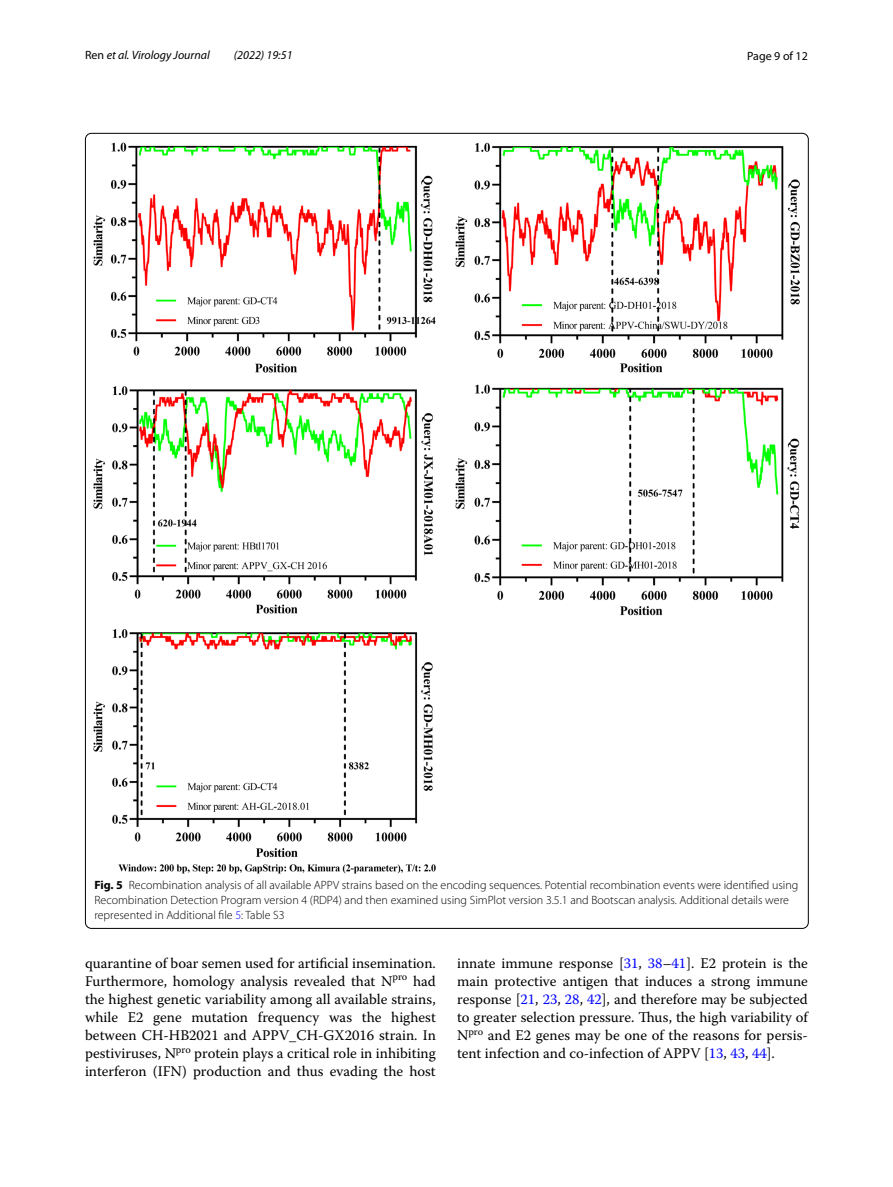
<style>
.page{position:relative;width:893px;height:1187px;background:#fff}
.page>*{position:absolute;margin:0;border:0;box-sizing:border-box;transform-origin:0 0}
.t1{font:14.7px/18px "Warnock Pro";color:#000;text-align:justify}
.t2{font:300 12px/15px "Myriad Pro";color:#000}
.t3{font:italic 12px "Myriad Pro";color:#000}
.t4{font:12px "Myriad Pro";color:#000}
.s1{font-style:normal}
.s2{font-weight:700}
.s3{color:#00f}
</style>
<div class="page">
<img style="left:94px;top:142px;width:706px;height:731px">
<p class="t3" style="left:85px;top:48px;width:126px"><span class="s1">Ren</span> et al. Virology Journal</p>
<p class="t3" style="left:234px;top:48px;width:60px">(2022) 19:51</p>
<p class="t4" style="left:747px;top:48px;width:62px">Page 9 of 12</p>
<p class="t2" style="left:94px;top:877px;width:705px"><span class="s2">Fig. 5</span> Recombination analysis of all available APPV strains based on the encoding sequences. Potential recombination events were identified using<br>Recombination Detection Program version 4 (RDP4) and then examined using SimPlot version 3.5.1 and Bootscan analysis. Additional details were represented in Additional file <span class="s3">5</span>: Table S3</p>
<p class="t1" style="left:85px;top:954px;width:352px">quarantine of boar semen used for artificial insemination.<br>Furthermore, homology analysis revealed that N<sup>pro</sup> had the highest genetic variability among all available strains, while E2 gene mutation frequency was the highest between CH-HB2021 and APPV_CH-GX2016 strain. In pestiviruses, N<sup>pro</sup> protein plays a critical role in inhibiting interferon (IFN) production and thus evading the host</p>
<p class="t1" style="left:457px;top:954px;width:352px">innate immune response [<span class="s3">31</span>, <span class="s3">38</span>–<span class="s3">41</span>]. E2 protein is the main protective antigen that induces a strong immune response [<span class="s3">21</span>, <span class="s3">23</span>, <span class="s3">28</span>, <span class="s3">42</span>], and therefore may be subjected to greater selection pressure. Thus, the high variability of N<sup>pro</sup> and E2 genes may be one of the reasons for persis&shy;tent infection and co-infection of APPV [<span class="s3">13</span>, <span class="s3">43</span>, <span class="s3">44</span>].</p>
</div>
